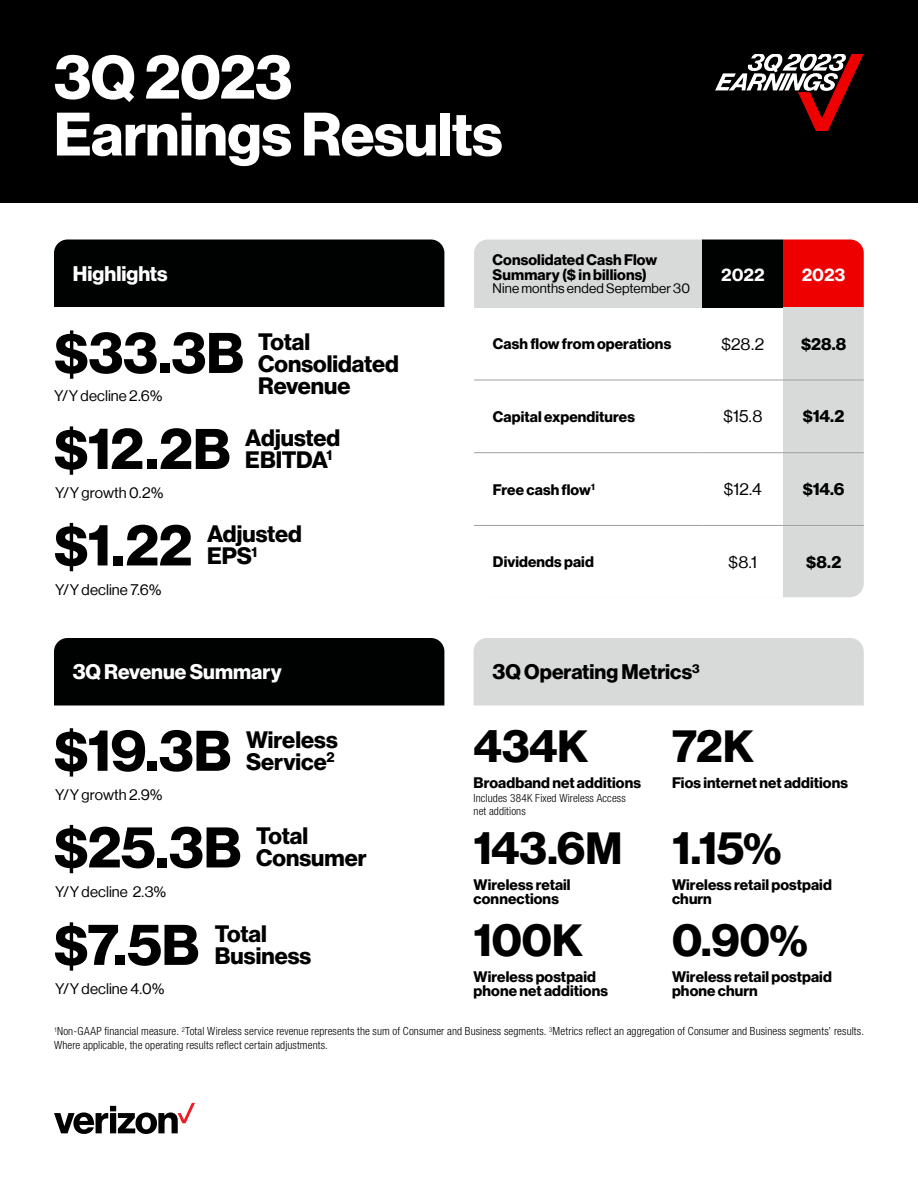
<style>
.page{position:relative;width:918px;height:1188px;background:#fff}
.page>*{position:absolute;margin:0;border:0;box-sizing:border-box;transform-origin:0 0}
.t1{font:700 60px/57px "Verizon NHGDS";letter-spacing:-.005em;color:#fff}
.t2{font:700 55.95px "Verizon NHGDS";letter-spacing:-.005em;color:#000}
.t3{font:700 44.25px "Verizon NHGDS";letter-spacing:-.005em;color:#000}
.t4{font:700 23.25px/22.2px "Verizon NHGDS";color:#000}
.t5{font:700 20.7px "Verizon NHGDS";color:#fff}
.t6{font:700 20.7px "Verizon NHGDS";color:#000}
.t7{font:16.5px "Verizon NHGDS";color:#000}
.t8{font:700 16.5px "Verizon NHGDS";color:#000}
.t9{font:700 16.5px "Verizon NHGTX";color:#fff}
.t10{font:700 15px/14.2px "Verizon NHGDS";letter-spacing:.01em;color:#000}
.t11{font:15px "Verizon NHGDS";letter-spacing:.005em;color:#000}
.t12{font:700 13.65px "Verizon NHGDS";color:#000}
.t13{font:13.5px "Verizon NHGDS";letter-spacing:.01em;color:#000}
.t14{font:300 condensed 11.25px/13.5px "Helvetica Neue LT Std";letter-spacing:.01em;color:#000}
</style>
<div class="page">
<svg style="left:54px;top:1103px;width:141px;height:31px"></svg>
<div style="left:0;top:0;width:918px;height:202px;background:#000"></div>
<div style="left:474px;top:240px;width:229px;height:67px;background:#d8dad9"></div>
<div style="left:703px;top:240px;width:80px;height:67px;background:#000101"></div>
<div style="left:783px;top:240px;width:81px;height:67px;background:#e00"></div>
<div style="left:783px;top:307px;width:81px;height:73px;background:#d8dad9"></div>
<div style="left:783px;top:380px;width:81px;height:73px;background:#d8dad9"></div>
<div style="left:783px;top:453px;width:81px;height:72px;background:#d8dad9"></div>
<div style="left:783px;top:525px;width:81px;height:72px;background:#d8dad9"></div>
<hr style="left:474px;top:452px;width:229px;height:1px;background:#9d9fa2">
<hr style="left:703px;top:452px;width:80px;height:1px;background:#9d9fa2">
<hr style="left:474px;top:380px;width:229px;height:1px;background:#9d9fa2">
<hr style="left:703px;top:380px;width:80px;height:1px;background:#9d9fa2">
<hr style="left:783px;top:452px;width:81px;height:1px;background:#9d9fa2">
<hr style="left:474px;top:525px;width:229px;height:1px;background:#9d9fa2">
<hr style="left:703px;top:525px;width:80px;height:1px;background:#9d9fa2">
<hr style="left:783px;top:525px;width:81px;height:1px;background:#9d9fa2">
<hr style="left:783px;top:380px;width:81px;height:1px;background:#9d9fa2">
<img style="left:716px;top:54px;width:147px;height:77px">
<div style="left:474px;top:638px;width:390px;height:68px;background:#d8dad9"></div>
<div style="left:54px;top:638px;width:390px;height:68px;background:#000101"></div>
<div style="left:54px;top:240px;width:390px;height:67px;background:#000101"></div>
<h1 class="t1" style="left:54px;top:48px;width:450px">3Q 2023<br>Earnings Results</h1>
<h2 class="t5" style="left:73px;top:262px;width:96px">Highlights</h2>
<p class="t10" style="left:493px;top:252px;width:166px;line-height:15px">Consolidated Cash Flow<br>Summary ($ in billions)</p>
<p class="t13" style="left:493px;top:281px;width:199px">Nine months ended September 30</p>
<p class="t9" style="left:721px;top:264px;width:45px">2022</p>
<p class="t9" style="left:802px;top:264px;width:45px">2023</p>
<p class="t2" style="left:54px;top:321px;width:191px">$33.3B</p>
<p class="t11" style="left:54px;top:387px;width:110px">Y/Y decline 2.6%</p>
<p class="t4" style="left:258px;top:330px;width:142px">Total<br>Consolidated<br>Revenue</p>
<p class="t2" style="left:54px;top:417px;width:178px">$12.2B</p>
<p class="t11" style="left:55px;top:484px;width:110px">Y/Y growth 0.2%</p>
<p class="t4" style="left:245px;top:426px;width:96px">Adjusted</p>
<p class="t4" style="left:245px;top:448px;width:89px">EBITDA<sup>1</sup></p>
<p class="t2" style="left:54px;top:513px;width:140px">$1.22</p>
<p class="t11" style="left:55px;top:581px;width:108px">Y/Y decline 7.6%</p>
<p class="t4" style="left:207px;top:523px;width:96px">Adjusted<br>EPS</p>
<p class="t12" style="left:252px;top:544px;width:7px">1</p>
<h2 class="t5" style="left:73px;top:660px;width:210px">3Q Revenue Summary</h2>
<p class="t2" style="left:54px;top:718px;width:179px">$19.3B</p>
<p class="t11" style="left:55px;top:786px;width:109px">Y/Y growth 2.9%</p>
<p class="t4" style="left:246px;top:728px;width:93px">Wireless<br>Service</p>
<p class="t12" style="left:327px;top:749px;width:10px">2</p>
<p class="t2" style="left:54px;top:815px;width:189px">$25.3B</p>
<p class="t11" style="left:55px;top:883px;width:112px">Y/Y decline 2.3%</p>
<p class="t4" style="left:256px;top:825px;width:54px">Total</p>
<p class="t4" style="left:256px;top:847px;width:112px">Consumer</p>
<p class="t10" style="left:493px;top:337px;width:180px">Cash flow from operations</p>
<p class="t7" style="left:722px;top:334px;width:44px">$28.2</p>
<p class="t8" style="left:801px;top:334px;width:47px">$28.8</p>
<p class="t10" style="left:493px;top:409px;width:144px">Capital expenditures</p>
<p class="t7" style="left:723px;top:407px;width:41px">$15.8</p>
<p class="t8" style="left:803px;top:407px;width:43px">$14.2</p>
<p class="t10" style="left:493px;top:482px;width:103px">Free cash flow<sup>1</sup></p>
<p class="t7" style="left:724px;top:480px;width:40px">$12.4</p>
<p class="t8" style="left:803px;top:480px;width:43px">$14.6</p>
<p class="t10" style="left:493px;top:555px;width:102px">Dividends paid</p>
<p class="t7" style="left:729px;top:553px;width:30px">$8.1</p>
<p class="t8" style="left:806px;top:553px;width:37px">$8.2</p>
<h2 class="t6" style="left:493px;top:660px;width:209px">3Q Operating Metrics<sup>3</sup></h2>
<p class="t3" style="left:474px;top:721px;width:116px">434K</p>
<p class="t3" style="left:672px;top:721px;width:83px">72K</p>
<p class="t10" style="left:474px;top:775px;width:169px">Broadband net additions</p>
<p class="t10" style="left:672px;top:775px;width:178px">Fios internet net additions</p>
<p class="t14" style="left:474px;top:791px;width:154px">Includes 384K Fixed Wireless Access net additions</p>
<p class="t3" style="left:474px;top:823px;width:150px">143.6M</p>
<p class="t10" style="left:474px;top:877px;width:99px">Wireless retail connections</p>
<p class="t3" style="left:672px;top:823px;width:111px">1.15%</p>
<p class="t10" style="left:672px;top:877px;width:161px">Wireless retail postpaid churn</p>
<p class="t2" style="left:54px;top:913px;width:147px">$7.5B</p>
<p class="t3" style="left:474px;top:915px;width:111px">100K</p>
<p class="t3" style="left:672px;top:915px;width:137px">0.90%</p>
<p class="t4" style="left:215px;top:922px;width:54px">Total</p>
<p class="t4" style="left:215px;top:944px;width:98px">Business</p>
<p class="t10" style="left:474px;top:969px;width:136px">Wireless postpaid phone net additions</p>
<p class="t10" style="left:672px;top:969px;width:161px">Wireless retail postpaid phone churn</p>
<p class="t11" style="left:55px;top:980px;width:111px">Y/Y decline 4.0%</p>
<p class="t14" style="left:54px;top:1025px;width:812px"><sup>1</sup>Non-GAAP financial measure. <sup>2</sup>Total Wireless service revenue represents the sum of Consumer and Business segments. <sup>3</sup>Metrics reflect an aggregation of Consumer and Business segments’ results.<br>Where applicable, the operating results reflect certain adjustments.</p>
</div>
